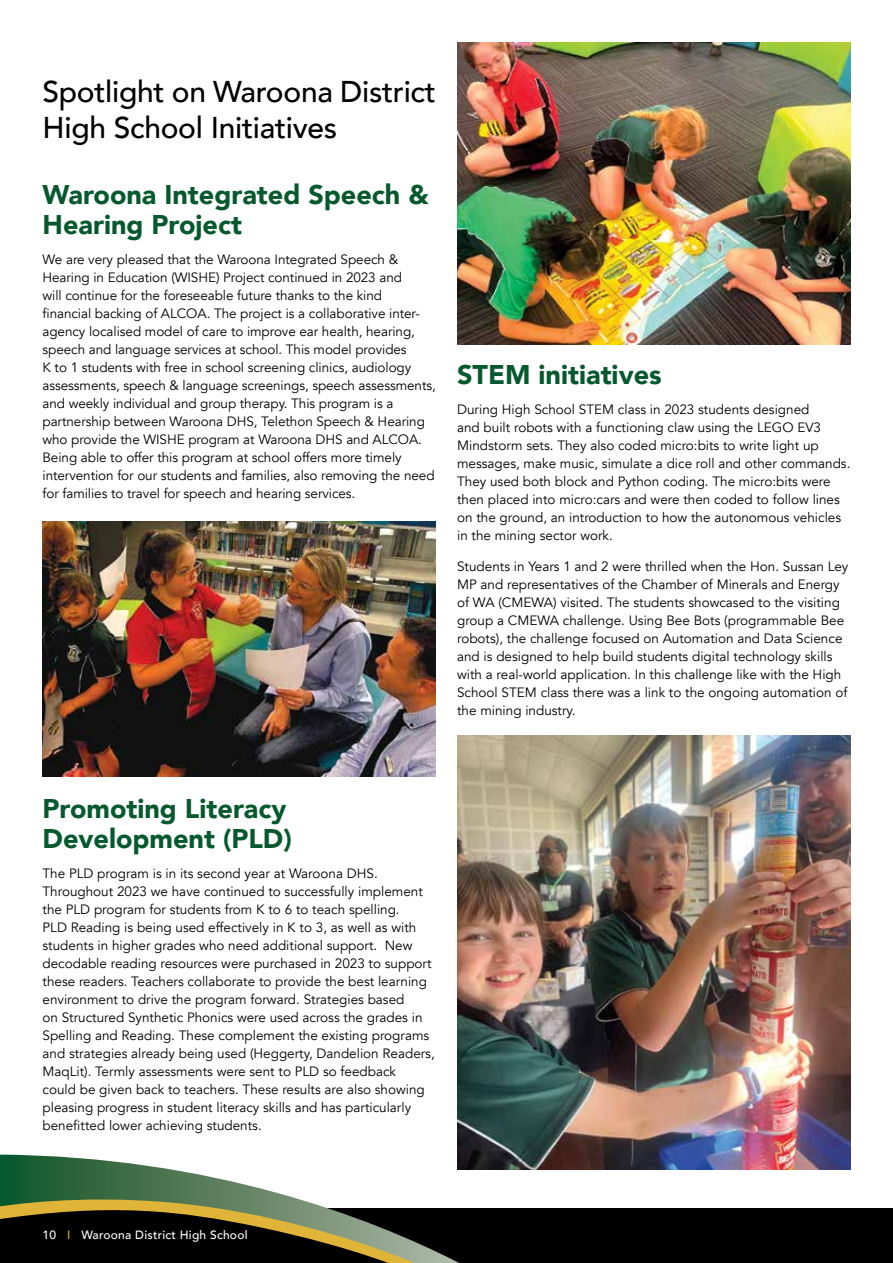
<style>
.page{position:relative;width:893px;height:1263px;background:#fff}
.page>*{position:absolute;margin:0;border:0;box-sizing:border-box;transform-origin:0 0}
.t1{font:500 30px/36px "Avenir";letter-spacing:-.01em;color:#000}
.t2{font:900 27px/30px "Avenir";color:#05592d}
.t3{font:13.5px/18px "Avenir";color:#000}
.t4{font:500 12px "Avenir";letter-spacing:.02em;color:#fff}
.s1{color:#e0b439}
</style>
<div class="page">
<div style="left:0;top:1208px;width:893px;height:55px;background:#000"></div>
<img style="left:43px;top:522px;width:393px;height:254px">
<svg style="left:0;top:1154px;width:459px;height:109px"></svg>
<img style="left:457px;top:43px;width:393px;height:301px">
<img style="left:457px;top:736px;width:393px;height:433px">
<h1 class="t1" style="left:43px;top:72px;width:395px">Spotlight on Waroona District<br>High School Initiatives</h1>
<h2 class="t2" style="left:43px;top:179px;width:388px">Waroona Integrated Speech &amp;<br>Hearing Project</h2>
<p class="t3" style="left:43px;top:251px;width:395px">We are very pleased that the Waroona Integrated Speech &amp; Hearing in Education (WISHE) Project continued in 2023 and<br>will continue for the foreseeable future thanks to the kind<br>financial backing of ALCOA. The project is a collaborative inter&shy;agency localised model of care to improve ear health, hearing, speech and language services at school. This model provides<br>K to 1 students with free in school screening clinics, audiology assessments, speech &amp; language screenings, speech assessments, and weekly individual and group therapy. This program is a partnership between Waroona DHS, Telethon Speech &amp; Hearing who provide the WISHE program at Waroona DHS and ALCOA.<br>Being able to offer this program at school offers more timely intervention for our students and families, also removing the need for families to travel for speech and hearing services.</p>
<h2 class="t2" style="left:457px;top:358px;width:206px">STEM initiatives</h2>
<p class="t3" style="left:457px;top:401px;width:395px">During High School STEM class in 2023 students designed<br>and built robots with a functioning claw using the LEGO EV3<br>Mindstorm sets. They also coded micro:bits to write light up messages, make music, simulate a dice roll and other commands.<br>They used both block and Python coding. The micro:bits were then placed into micro:cars and were then coded to follow lines on the ground, an introduction to how the autonomous vehicles in the mining sector work.</p>
<p class="t3" style="left:457px;top:558px;width:393px">Students in Years 1 and 2 were thrilled when the Hon. Sussan Ley MP and representatives of the Chamber of Minerals and Energy of WA (CMEWA) visited. The students showcased to the visiting group a CMEWA challenge. Using Bee Bots (programmable Bee robots), the challenge focused on Automation and Data Science and is designed to help build students digital technology skills with a real-world application. In this challenge like with the High School STEM class there was a link to the ongoing automation of the mining industry.</p>
<h2 class="t2" style="left:43px;top:792px;width:251px">Promoting Literacy<br>Development (PLD)</h2>
<p class="t3" style="left:43px;top:865px;width:394px">The PLD program is in its second year at Waroona DHS.<br>Throughout 2023 we have continued to successfully implement the PLD program for students from K to 6 to teach spelling.<br>PLD Reading is being used effectively in K to 3, as well as with students in higher grades who need additional support. New decodable reading resources were purchased in 2023 to support these readers. Teachers collaborate to provide the best learning environment to drive the program forward. Strategies based<br>on Structured Synthetic Phonics were used across the grades in Spelling and Reading. These complement the existing programs and strategies already being used (Heggerty, Dandelion Readers, MaqLit). Termly assessments were sent to PLD so feedback<br>could be given back to teachers. These results are also showing pleasing progress in student literacy skills and has particularly benefitted lower achieving students.</p>
<p class="t4" style="left:43px;top:1224px;width:207px">10 <span class="s1">I</span> Waroona District High School</p>
</div>
